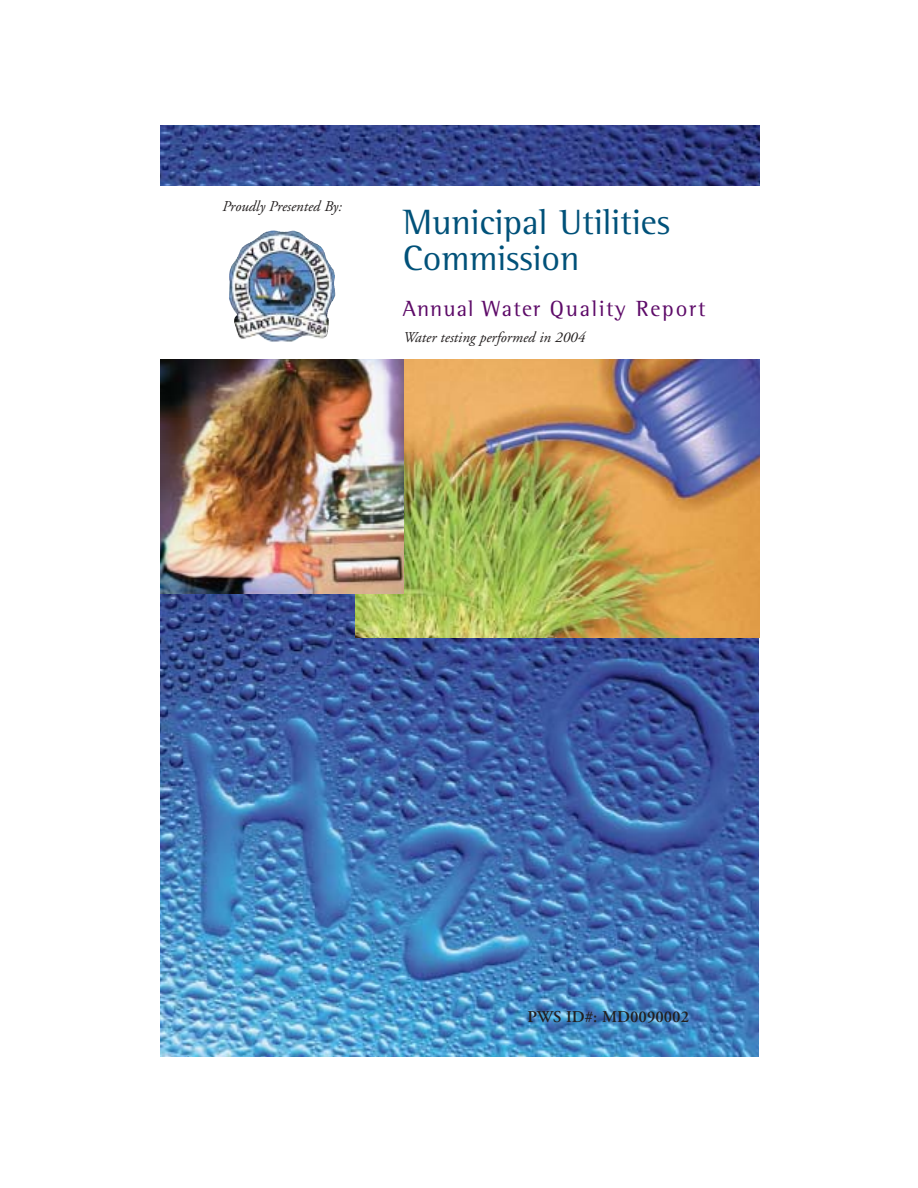
<style>
.page{position:relative;width:918px;height:1188px;background:#fff}
.page>*{position:absolute;margin:0;border:0;box-sizing:border-box;transform-origin:0 0}
.t1{font:36px/36px "Rotis Semi Serif";color:#005179}
.t2{font:22.5px "Rotis Semi Serif";letter-spacing:.08em;color:#5d0a68}
.t3{font:600 16.5px "Adobe Garamond";color:#231f1f}
.t4{font:italic 15px "Adobe Garamond";color:#231f1f}
</style>
<div class="page">
<img style="left:229px;top:230px;width:80px;height:109px">
<img style="left:160px;top:593px;width:599px;height:463px">
<img style="left:356px;top:359px;width:403px;height:279px">
<img style="left:160px;top:359px;width:244px;height:234px">
<img style="left:160px;top:125px;width:599px;height:60px">
<p class="t4" style="left:222px;top:200px;width:121px">Proudly Presented By:</p>
<h1 class="t1" style="left:403px;top:207px;width:269px">Municipal Utilities<br>Commission</h1>
<h2 class="t2" style="left:403px;top:300px;width:304px">Annual Water Quality Report</h2>
<p class="t4" style="left:403px;top:331px;width:183px">Water testing performed in 2004</p>
<p class="t3" style="left:527px;top:1010px;width:163px">PWS ID#: MD0090002</p>
</div>
